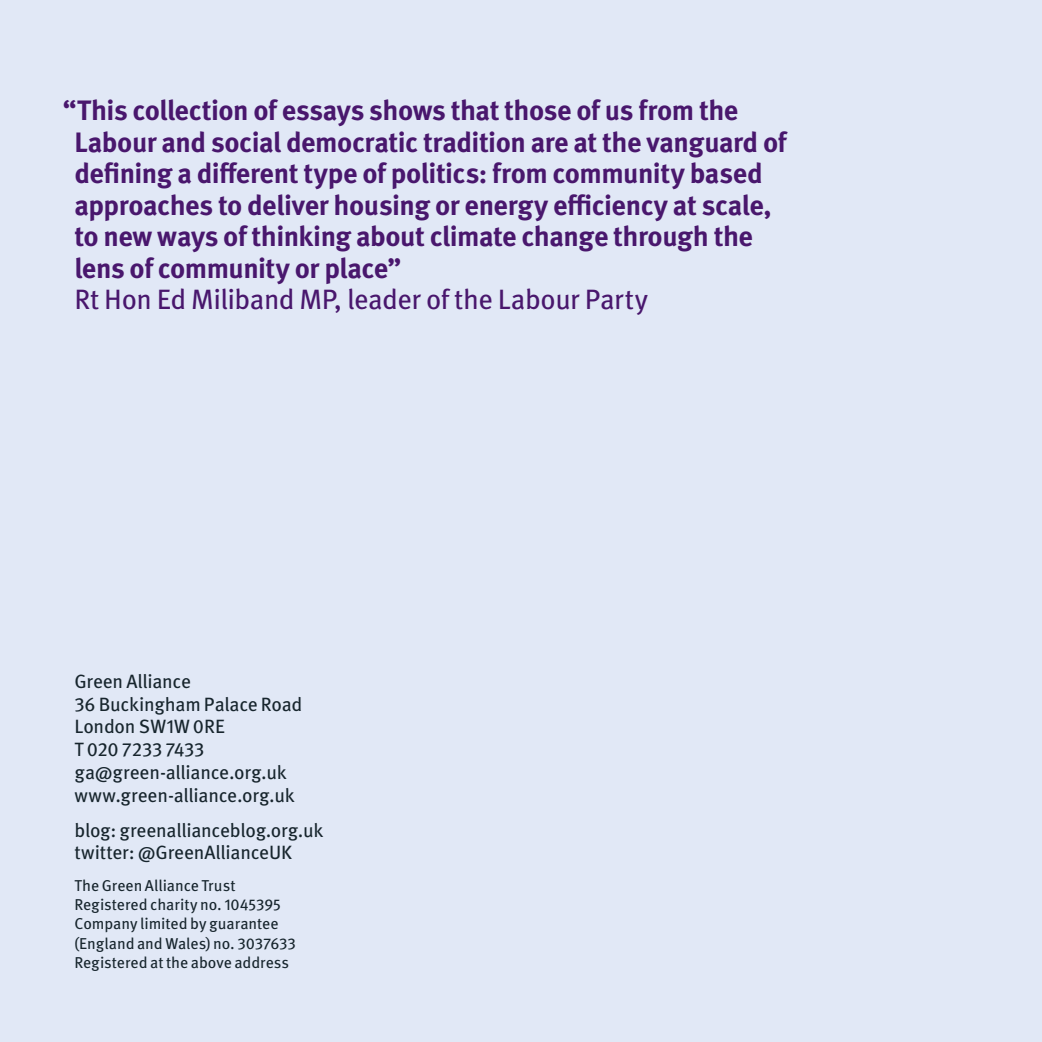
<style>
.page{position:relative;width:1042px;height:1042px;background:#e1e8f6}
.page>*{position:absolute;margin:0;border:0;box-sizing:border-box;transform-origin:0 0}
.t1{font:700 28px/31.5px "Meta OT";letter-spacing:-.02em;color:#49176d}
.t2{font:28px "Meta OT";letter-spacing:-.02em;color:#49176d}
.t3{font:19.25px/22.8px "Meta OT";letter-spacing:-.015em;color:#17252d}
.t4{font:15.75px/19.2px "Meta OT";letter-spacing:-.005em;color:#17252d}
</style>
<div class="page">
<p class="t1" style="left:74px;top:95px;width:714px;text-indent:-11px">“This collection of essays shows that those of us from the Labour and social democratic tradition are at the vanguard of defining a different type of politics: from community based approaches to deliver housing or energy efficiency at scale, to new ways of thinking about climate change through the lens of community or place”</p>
<p class="t2" style="left:74px;top:282px;width:575px">Rt Hon Ed Miliband MP, leader of the Labour Party</p>
<p class="t3" style="left:74px;top:670px;width:229px">Green Alliance<br>36 Buckingham Palace Road<br>London SW1W 0RE<br>T 020 7233 7433 ga@green-alliance.org.uk www.green-alliance.org.uk</p>
<p class="t3" style="left:74px;top:819px;width:251px">blog: greenallianceblog.org.uk twitter: @GreenAllianceUK</p>
<p class="t4" style="left:74px;top:876px;width:223px">The Green Alliance Trust<br>Registered charity no. 1045395<br>Company limited by guarantee (England and Wales) no. 3037633<br>Registered at the above address</p>
</div>
